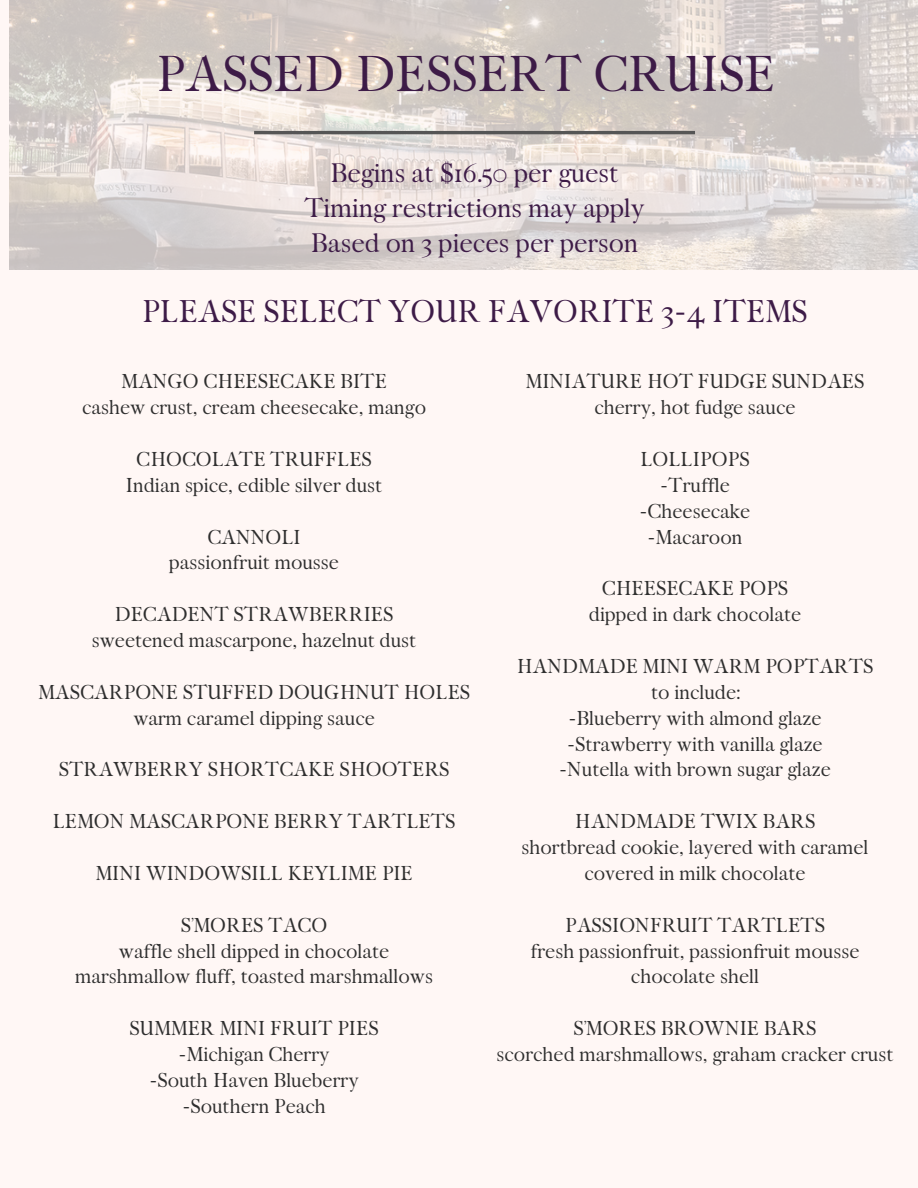
<style>
.page{position:relative;width:918px;height:1188px;background:#fff7f5}
.page>*{position:absolute;margin:0;border:0;box-sizing:border-box;transform-origin:0 0}
.t1{font:47.85px "Faraz";color:#3d1b47}
.t2{font:29.85px "Faraz";color:#3d1b47}
.t3{font:25.5px/34.8px "Faraz";color:#3d1b47;text-align:center}
.t4{font:19.2px "Faraz";color:#2e2e2e}
</style>
<div class="page">
<img style="left:9px;top:0;width:909px;height:270px">
<hr style="left:254px;top:131px;width:441px;height:3px;background:#555">
<h1 class="t1" style="left:155px;top:46px;width:621px">PASSED DESSERT CRUISE</h1>
<h3 class="t3" style="left:304px;top:156px;width:342px">Begins at $16.50 per guest<br>Timing restrictions may apply<br>Based on 3 pieces per person</h3>
<p class="t2" style="left:142px;top:293px;width:667px">PLEASE SELECT YOUR FAVORITE 3-4 ITEMS</p>
<h2 class="t4" style="left:121px;top:370px;width:267px">MANGO CHEESECAKE BITE</h2>
<p class="t4" style="left:82px;top:396px;width:346px">cashew crust, cream cheesecake, mango</p>
<p class="t4" style="left:136px;top:448px;width:237px">CHOCOLATE TRUFFLES</p>
<p class="t4" style="left:126px;top:474px;width:258px">Indian spice, edible silver dust</p>
<p class="t4" style="left:207px;top:525px;width:95px">CANNOLI</p>
<p class="t4" style="left:169px;top:551px;width:171px">passionfruit mousse</p>
<p class="t4" style="left:115px;top:603px;width:280px">DECADENT STRAWBERRIES</p>
<p class="t4" style="left:92px;top:629px;width:326px">sweetened mascarpone, hazelnut dust</p>
<p class="t4" style="left:38px;top:681px;width:434px">MASCARPONE STUFFED DOUGHNUT HOLES</p>
<p class="t4" style="left:133px;top:706px;width:243px">warm caramel dipping sauce</p>
<p class="t4" style="left:59px;top:758px;width:392px">STRAWBERRY SHORTCAKE SHOOTERS</p>
<h4 class="t4" style="left:53px;top:810px;width:404px">LEMON MASCARPONE BERRY TARTLETS</h4>
<h4 class="t4" style="left:95px;top:862px;width:319px">MINI WINDOWSILL KEYLIME PIE</h4>
<h4 class="t4" style="left:181px;top:913px;width:148px">S’MORES TACO</h4>
<p class="t4" style="left:119px;top:939px;width:272px">waffle shell dipped in chocolate</p>
<p class="t4" style="left:75px;top:965px;width:359px">marshmallow fluff, toasted marshmallows</p>
<p class="t4" style="left:130px;top:1017px;width:251px">SUMMER MINI FRUIT PIES</p>
<p class="t4" style="left:178px;top:1043px;width:153px">-Michigan Cherry</p>
<p class="t4" style="left:149px;top:1069px;width:211px">-South Haven Blueberry</p>
<p class="t4" style="left:182px;top:1095px;width:145px">-Southern Peach</p>
<p class="t4" style="left:526px;top:370px;width:340px">MINIATURE HOT FUDGE SUNDAES</p>
<p class="t4" style="left:594px;top:396px;width:203px">cherry, hot fudge sauce</p>
<p class="t4" style="left:640px;top:448px;width:111px">LOLLIPOPS</p>
<p class="t4" style="left:660px;top:474px;width:71px">-Truffle</p>
<p class="t4" style="left:640px;top:499px;width:112px">-Cheesecake</p>
<p class="t4" style="left:648px;top:525px;width:96px">-Macaroon</p>
<p class="t4" style="left:602px;top:577px;width:188px">CHEESECAKE POPS</p>
<p class="t4" style="left:589px;top:603px;width:214px">dipped in dark chocolate</p>
<p class="t4" style="left:516px;top:655px;width:359px">HANDMADE MINI WARM POPTARTS</p>
<p class="t4" style="left:651px;top:681px;width:89px">to include:</p>
<p class="t4" style="left:568px;top:706px;width:255px">-Blueberry with almond glaze</p>
<p class="t4" style="left:567px;top:732px;width:257px">-Strawberry with vanilla glaze</p>
<p class="t4" style="left:559px;top:758px;width:273px">-Nutella with brown sugar glaze</p>
<p class="t4" style="left:575px;top:810px;width:242px">HANDMADE TWIX BARS</p>
<p class="t4" style="left:522px;top:836px;width:349px">shortbread cookie, layered with caramel</p>
<p class="t4" style="left:584px;top:862px;width:223px">covered in milk chocolate</p>
<p class="t4" style="left:565px;top:913px;width:262px">PASSIONFRUIT TARTLETS</p>
<p class="t4" style="left:531px;top:939px;width:330px">fresh passionfruit, passionfruit mousse</p>
<p class="t4" style="left:631px;top:965px;width:130px">chocolate shell</p>
<p class="t4" style="left:573px;top:1017px;width:245px">S’MORES BROWNIE BARS</p>
<p class="t4" style="left:497px;top:1043px;width:399px">scorched marshmallows, graham cracker crust</p>
</div>
